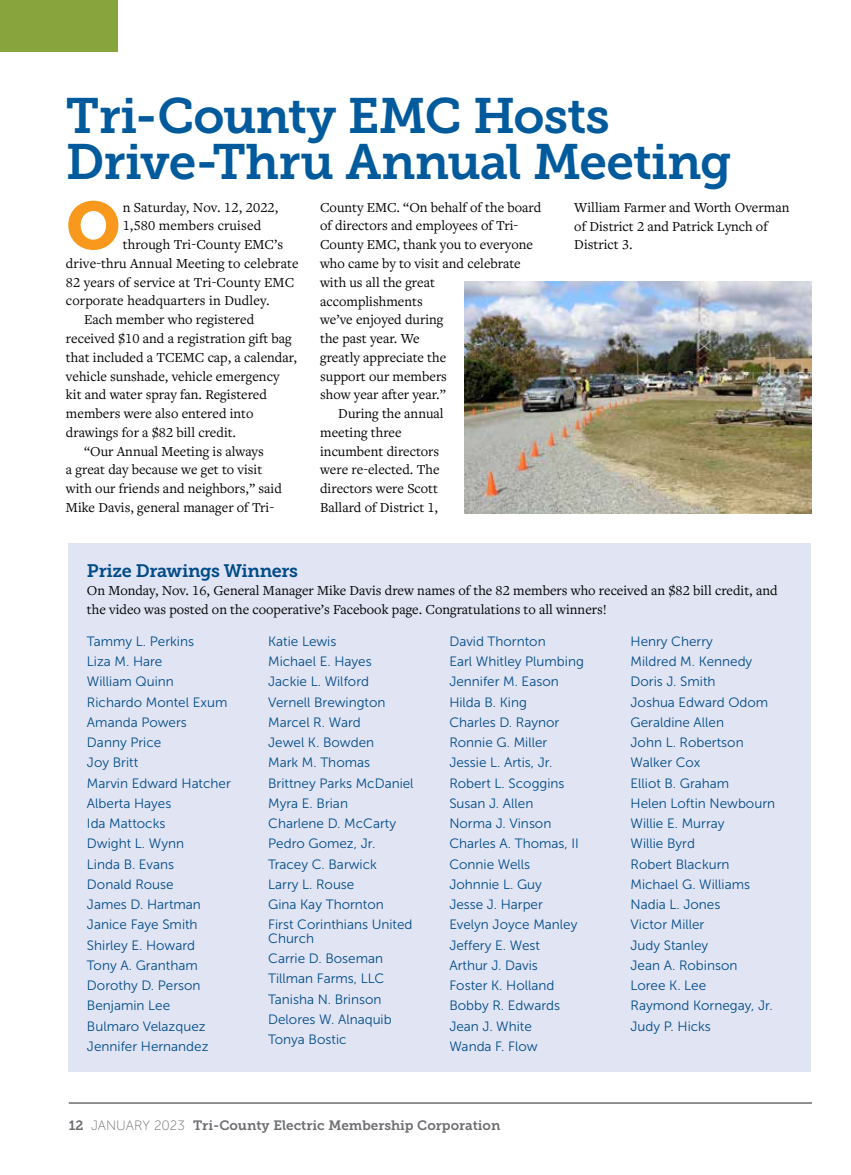
<style>
.page{position:relative;width:851px;height:1175px;background:#fff}
.page>*{position:absolute;margin:0;border:0;box-sizing:border-box;transform-origin:0 0}
.t1{font:66.75px "Museo Slab 900";color:#f8991d}
.t2{font:49.5px/46.5px "Museo Slab 700";letter-spacing:-.02em;color:#005a9c}
.t3{font:18px "Museo Slab 700";letter-spacing:-.02em;color:#004b88}
.t4{font:14.25px/18.8px "Freight Text Pro";color:#000}
.t5{font:13.5px/20.2px "Museo Sans 300";color:#004b88}
.t6{font:13.5px "Museo Slab 700";color:#6d6e71}
.s1{font-family:"Museo Sans 100"}
</style>
<div class="page">
<div style="left:0;top:0;width:118px;height:52px;background:#88a53d"></div>
<hr style="left:69px;top:1102px;width:742px;height:1px;background:#6d6e71">
<div style="left:68px;top:544px;width:742px;height:528px;background:#e1e4f3"></div>
<img style="left:464px;top:282px;width:347px;height:231px">
<h2 class="t2" style="left:66px;top:93px;width:667px">Tri-County EMC Hosts<br>Drive-Thru Annual Meeting</h2>
<h1 class="t1" style="left:66px;top:187px;width:56px">O</h1>
<p class="t4" style="left:123px;top:197px;width:157px">n Saturday, Nov. 12, 2022,</p>
<p class="t4" style="left:320px;top:197px;width:222px">County EMC. “On behalf of the board</p>
<p class="t4" style="left:320px;top:216px;width:199px">of directors and employees of Tri-</p>
<p class="t4" style="left:320px;top:235px;width:214px">County EMC, thank you to everyone</p>
<p class="t4" style="left:320px;top:253px;width:202px">who came by to visit and celebrate</p>
<p class="t4" style="left:320px;top:272px;width:116px">with us all the great</p>
<p class="t4" style="left:320px;top:291px;width:104px">accomplishments</p>
<p class="t4" style="left:320px;top:310px;width:125px">we’ve enjoyed during</p>
<p class="t4" style="left:320px;top:328px;width:101px">the past year. We</p>
<p class="t4" style="left:320px;top:347px;width:127px">greatly appreciate the</p>
<p class="t4" style="left:320px;top:366px;width:128px">support our members</p>
<p class="t4" style="left:320px;top:385px;width:127px">show year after year.”</p>
<p class="t4" style="left:338px;top:403px;width:107px">During the annual</p>
<p class="t4" style="left:320px;top:422px;width:83px">meeting three</p>
<p class="t4" style="left:320px;top:441px;width:121px">incumbent directors</p>
<p class="t4" style="left:320px;top:460px;width:121px">were re-elected. The</p>
<p class="t4" style="left:320px;top:478px;width:119px">directors were Scott</p>
<p class="t4" style="left:320px;top:497px;width:119px">Ballard of District 1,</p>
<p class="t4" style="left:574px;top:197px;width:216px">William Farmer and Worth Overman of District 2 and Patrick Lynch of<br>District 3.</p>
<p class="t4" style="left:123px;top:216px;width:140px">1,580 members cruised</p>
<p class="t4" style="left:123px;top:235px;width:162px">through Tri-County EMC’s</p>
<p class="t4" style="left:66px;top:253px;width:234px">drive-thru Annual Meeting to celebrate</p>
<p class="t4" style="left:66px;top:272px;width:230px">82 years of service at Tri-County EMC</p>
<p class="t4" style="left:66px;top:291px;width:205px">corporate headquarters in Dudley.</p>
<p class="t4" style="left:84px;top:310px;width:172px">Each member who registered</p>
<p class="t4" style="left:66px;top:328px;width:227px">received $10 and a registration gift bag</p>
<p class="t4" style="left:66px;top:347px;width:232px">that included a TCEMC cap, a calendar,</p>
<p class="t4" style="left:66px;top:366px;width:215px">vehicle sunshade, vehicle emergency</p>
<p class="t4" style="left:66px;top:385px;width:202px">kit and water spray fan. Registered</p>
<p class="t4" style="left:66px;top:403px;width:189px">members were also entered into</p>
<p class="t4" style="left:66px;top:422px;width:172px">drawings for a $82 bill credit.</p>
<p class="t4" style="left:84px;top:441px;width:181px">“Our Annual Meeting is always</p>
<p class="t4" style="left:66px;top:460px;width:198px">a great day because we get to visit</p>
<p class="t4" style="left:66px;top:478px;width:217px">with our friends and neighbors,” said</p>
<p class="t4" style="left:66px;top:497px;width:209px">Mike Davis, general manager of Tri-</p>
<h3 class="t3" style="left:87px;top:560px;width:212px">Prize Drawings Winners</h3>
<p class="t4" style="left:87px;top:581px;width:692px">On Monday, Nov. 16, General Manager Mike Davis drew names of the 82 members who received an $82 bill credit, and the video was posted on the cooperative’s Facebook page. Congratulations to all winners!</p>
<p class="t5" style="left:87px;top:631px;width:145px">Tammy L. Perkins<br>Liza M. Hare<br>William Quinn<br>Richardo Montel Exum<br>Amanda Powers<br>Danny Price<br>Joy Britt<br>Marvin Edward Hatcher<br>Alberta Hayes<br>Ida Mattocks<br>Dwight L. Wynn<br>Linda B. Evans<br>Donald Rouse<br>James D. Hartman<br>Janice Faye Smith<br>Shirley E. Howard<br>Tony A. Grantham<br>Dorothy D. Person<br>Benjamin Lee<br>Bulmaro Velazquez<br>Jennifer Hernandez</p>
<p class="t5" style="left:268px;top:631px;width:147px">Katie Lewis<br>Michael E. Hayes<br>Jackie L. Wilford<br>Vernell Brewington<br>Marcel R. Ward<br>Jewel K. Bowden<br>Mark M. Thomas<br>Brittney Parks McDaniel<br>Myra E. Brian<br>Charlene D. McCarty<br>Pedro Gomez, Jr.<br>Tracey C. Barwick<br>Larry L. Rouse<br>Gina Kay Thornton<br>First Corinthians United</p>
<p class="t5" style="left:449px;top:631px;width:136px">David Thornton<br>Earl Whitley Plumbing<br>Jennifer M. Eason<br>Hilda B. King<br>Charles D. Raynor<br>Ronnie G. Miller<br>Jessie L. Artis, Jr.<br>Robert L. Scoggins<br>Susan J. Allen<br>Norma J. Vinson<br>Charles A. Thomas, II<br>Connie Wells<br>Johnnie L. Guy<br>Jesse J. Harper<br>Evelyn Joyce Manley<br>Jeffery E. West<br>Arthur J. Davis<br>Foster K. Holland<br>Bobby R. Edwards<br>Jean J. White<br>Wanda F. Flow</p>
<p class="t5" style="left:630px;top:631px;width:146px">Henry Cherry<br>Mildred M. Kennedy<br>Doris J. Smith<br>Joshua Edward Odom<br>Geraldine Allen<br>John L. Robertson<br>Walker Cox<br>Elliot B. Graham<br>Helen Loftin Newbourn<br>Willie E. Murray<br>Willie Byrd<br>Robert Blackurn<br>Michael G. Williams<br>Nadia L. Jones<br>Victor Miller<br>Judy Stanley<br>Jean A. Robinson<br>Loree K. Lee<br>Raymond Kornegay, Jr.<br>Judy P. Hicks</p>
<p class="t5" style="left:268px;top:928px;width:125px">Church<br>Carrie D. Boseman<br>Tillman Farms, LLC<br>Tanisha N. Brinson<br>Delores W. Alnaquib<br>Tonya Bostic</p>
<p class="t6" style="left:69px;top:1118px;width:433px">12 <span class="s1">JANUARY 2023</span> Tri-County Electric Membership Corporation</p>
</div>
